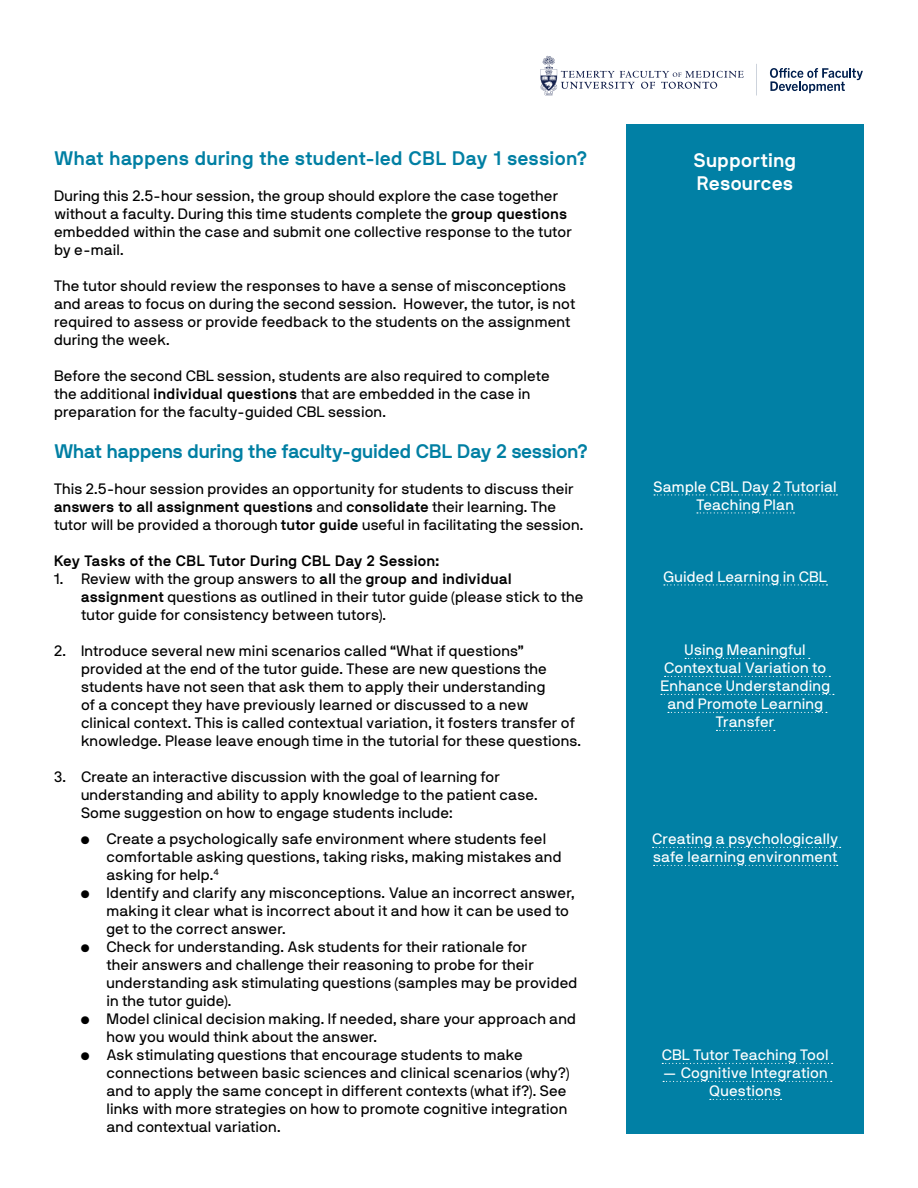
<style>
.page{position:relative;width:918px;height:1188px;background:#fff}
.page>*{position:absolute;margin:0;border:0;box-sizing:border-box;transform-origin:0 0}
.Subtitle{font:700 19.5px "NB International Pro";letter-spacing:-.015em;color:#007fa3}
.Subtitle-2{font:700 19.5px "NB International Pro";color:#fff}
.Paragraph_Style_1{font:15px/18px "NB International Pro";letter-spacing:.005em;color:#000}
.Subtitle-3{font:15px/18px "NB International Pro";letter-spacing:.01em;color:#fff;text-align:center}
.Paragraph_Style_1-2{font:700 15px "NB International Pro";letter-spacing:.005em;color:#000}
.s1{font-weight:700}
</style>
<div class="page">
<svg style="left:540px;top:56px;width:204px;height:39px"></svg>
<svg style="left:770px;top:68px;width:93px;height:25px"></svg>
<div style="left:626px;top:125px;width:238px;height:1009px;background:#0180a5"></div>
<svg style="left:654px;top:494px;width:183px;height:2px"></svg>
<svg style="left:697px;top:512px;width:97px;height:2px"></svg>
<svg style="left:664px;top:584px;width:163px;height:2px"></svg>
<svg style="left:685px;top:658px;width:125px;height:1px"></svg>
<svg style="left:665px;top:676px;width:165px;height:1px"></svg>
<svg style="left:661px;top:694px;width:173px;height:1px"></svg>
<svg style="left:668px;top:712px;width:159px;height:1px"></svg>
<svg style="left:716px;top:730px;width:59px;height:1px"></svg>
<svg style="left:653px;top:847px;width:188px;height:1px"></svg>
<svg style="left:654px;top:865px;width:184px;height:1px"></svg>
<svg style="left:662px;top:1063px;width:171px;height:1px"></svg>
<svg style="left:663px;top:1081px;width:169px;height:1px"></svg>
<svg style="left:710px;top:1099px;width:72px;height:1px"></svg>
<p class="Subtitle" style="left:54px;top:147px;width:535px">What happens during the student-led CBL Day 1 session?</p>
<p class="Paragraph_Style_1" style="left:54px;top:186px;width:520px">During this 2.5-hour session, the group should explore the case together without a faculty. During this time students complete the <span class="s1">group questions </span>embedded within the case and submit one collective response to the tutor by e-mail.</p>
<p class="Paragraph_Style_1" style="left:54px;top:276px;width:523px">The tutor should review the responses to have a sense of misconceptions and areas to focus on during the second session. However, the tutor, is not required to assess or provide feedback to the students on the assignment during the week.</p>
<p class="Paragraph_Style_1" style="left:54px;top:366px;width:497px">Before the second CBL session, students are also required to complete the additional <span class="s1">individual questions</span> that are embedded in the case in preparation for the faculty-guided CBL session.</p>
<p class="Subtitle" style="left:54px;top:440px;width:536px">What happens during the faculty-guided CBL Day 2 session?</p>
<p class="Paragraph_Style_1" style="left:54px;top:480px;width:531px">This 2.5-hour session provides an opportunity for students to discuss their <span class="s1">answers to all assignment questions</span> and <span class="s1">consolidate</span> their learning. The tutor will be provided a thorough <span class="s1">tutor guide</span> useful in facilitating the session.</p>
<p class="Paragraph_Style_1-2" style="left:54px;top:552px;width:387px">Key Tasks of the CBL Tutor During CBL Day 2 Session:</p>
<p class="Paragraph_Style_1" style="left:81px;top:570px;width:504px;text-indent:-27px">1. Review with the group answers to <span class="s1">all</span> the <span class="s1">group and individual assignment</span> questions as outlined in their tutor guide (please stick to the tutor guide for consistency between tutors).</p>
<p class="Paragraph_Style_1" style="left:81px;top:642px;width:502px;text-indent:-27px">2. Introduce several new mini scenarios called “What if questions” provided at the end of the tutor guide. These are new questions the students have not seen that ask them to apply their understanding<br>of a concept they have previously learned or discussed to a new clinical context. This is called contextual variation, it fosters transfer of knowledge. Please leave enough time in the tutorial for these questions.</p>
<p class="Paragraph_Style_1" style="left:81px;top:768px;width:458px;text-indent:-27px">3. Create an interactive discussion with the goal of learning for understanding and ability to apply knowledge to the patient case.<br>Some suggestion on how to engage students include:</p>
<p class="Paragraph_Style_1" style="left:106px;top:829px;width:457px;text-indent:-27px">• Create a psychologically safe environment where students feel comfortable asking questions, taking risks, making mistakes and asking for help.<sup>4</sup></p>
<p class="Paragraph_Style_1" style="left:106px;top:883px;width:470px;text-indent:-27px">• Identify and clarify any misconceptions. Value an incorrect answer, making it clear what is incorrect about it and how it can be used to get to the correct answer.</p>
<p class="Paragraph_Style_1" style="left:106px;top:937px;width:472px;text-indent:-27px">• Check for understanding. Ask students for their rationale for<br>their answers and challenge their reasoning to probe for their understanding ask stimulating questions (samples may be provided in the tutor guide).</p>
<p class="Paragraph_Style_1" style="left:106px;top:1009px;width:471px;text-indent:-27px">• Model clinical decision making. If needed, share your approach and how you would think about the answer.</p>
<p class="Paragraph_Style_1" style="left:106px;top:1045px;width:464px;text-indent:-27px">• Ask stimulating questions that encourage students to make connections between basic sciences and clinical scenarios (why?) and to apply the same concept in different contexts (what if?). See links with more strategies on how to promote cognitive integration and contextual variation.</p>
<p class="Subtitle-2" style="left:694px;top:149px;width:104px">Supporting</p>
<p class="Subtitle-2" style="left:697px;top:172px;width:98px">Resources</p>
<p class="Subtitle-3" style="left:653px;top:477px;width:185px">Sample CBL Day 2 Tutorial</p>
<p class="Subtitle-3" style="left:696px;top:495px;width:99px">Teaching Plan</p>
<p class="Subtitle-3" style="left:663px;top:567px;width:165px">Guided Learning in CBL</p>
<p class="Subtitle-3" style="left:660px;top:641px;width:171px">Using Meaningful<br>Contextual Variation to<br>Enhance Understanding and Promote Learning<br>Transfer</p>
<p class="Subtitle-3" style="left:652px;top:830px;width:188px;text-align:left">Creating a psychologically safe learning environment</p>
<p class="Subtitle-3" style="left:662px;top:1046px;width:168px">CBL Tutor Teaching Tool</p>
<p class="Subtitle-3" style="left:663px;top:1064px;width:167px">— Cognitive Integration<br>Questions</p>
</div>
